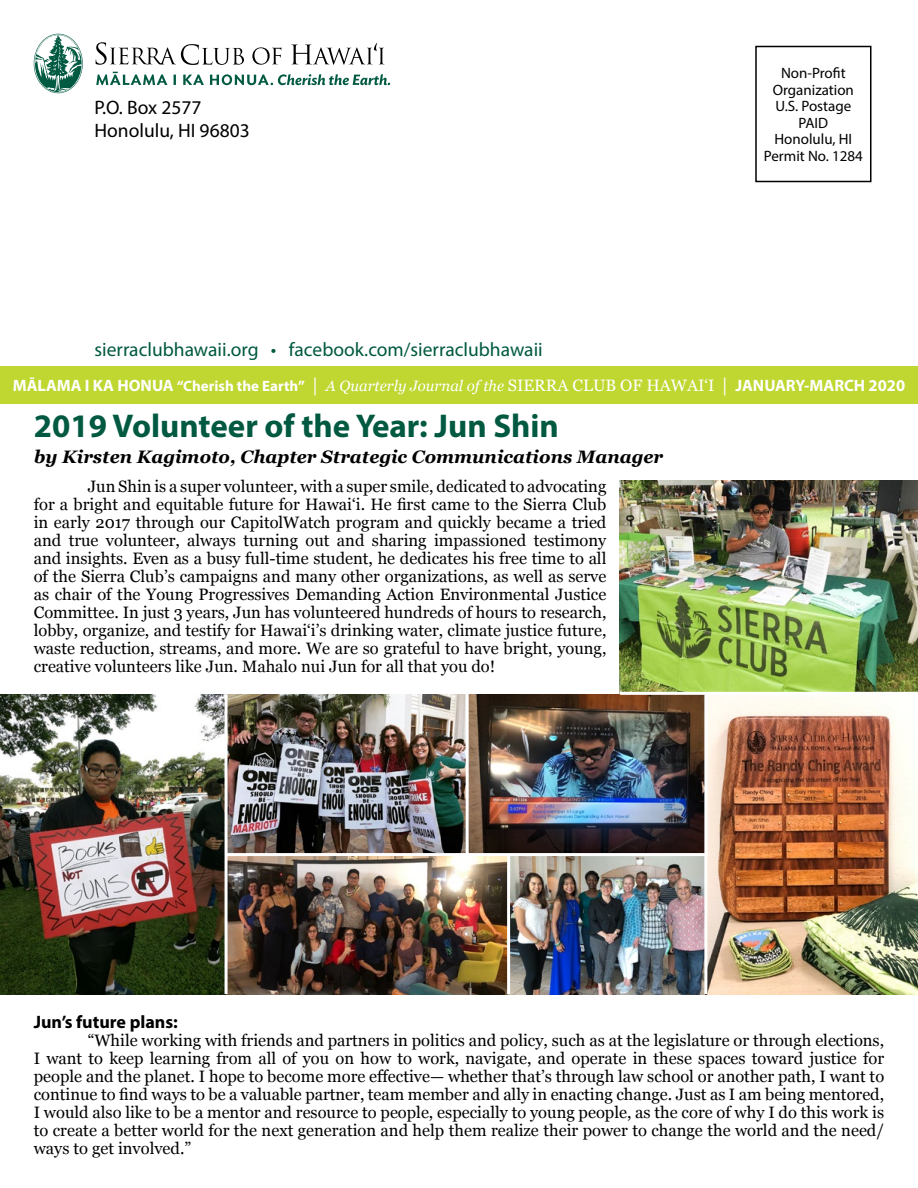
<style>
.page{position:relative;width:918px;height:1188px;background:#fff}
.page>*{position:absolute;margin:0;border:0;box-sizing:border-box;transform-origin:0 0}
.t1{font:700 33px "Myriad Pro";color:#005940}
.t2{font:19.5px "Myriad Pro";color:#005940}
.t3{font:19.5px/23.4px "Myriad Pro";color:#000}
.t4{font:italic 700 18px "Georgia";color:#000}
.t5{font:700 18px "Myriad Pro";color:#000}
.t6{font:16.5px/18px "Georgia";color:#000;text-align:justify}
.t7{font:700 16.5px "Myriad Pro";color:#fff}
.t8{font:15px/16.5px "Myriad Pro";color:#000;text-align:center}
.s1{font-size:15px}
.s2{font-family:"Minion Pro";font-weight:400;font-size:18px}
.s3{font-family:"Georgia";font-weight:400;font-style:italic;font-size:15px}
.s4{font-family:"Georgia";font-weight:400}
</style>
<div class="page">
<svg style="left:96px;top:42px;width:148px;height:23px"></svg>
<svg style="left:252px;top:47px;width:30px;height:18px"></svg>
<svg style="left:291px;top:43px;width:93px;height:22px"></svg>
<svg style="left:34px;top:34px;width:49px;height:59px"></svg>
<svg style="left:173px;top:75px;width:3px;height:10px"></svg>
<svg style="left:183px;top:74px;width:21px;height:11px"></svg>
<svg style="left:210px;top:74px;width:180px;height:11px"></svg>
<svg style="left:96px;top:72px;width:71px;height:13px"></svg>
<div style="left:0;top:366px;width:918px;height:37px;background:#bfd730"></div>
<div style="left:755px;top:46px;width:117px;height:136px;border:2px solid #000"></div>
<img style="left:228px;top:695px;width:238px;height:158px">
<img style="left:469px;top:695px;width:235px;height:158px">
<img style="left:0;top:695px;width:225px;height:299px">
<img style="left:228px;top:856px;width:476px;height:138px">
<img style="left:707px;top:695px;width:211px;height:299px">
<img style="left:620px;top:480px;width:298px;height:212px">
<hr style="left:507px;top:855px;width:3px;height:139px;background:#fff">
<p class="t3" style="left:94px;top:95px;width:157px">P.O. Box 2577<br>Honolulu, HI 96803</p>
<p class="t2" style="left:94px;top:338px;width:450px">sierraclubhawaii.org • facebook.com/sierraclubhawaii</p>
<p class="t8" style="left:764px;top:65px;width:101px">Non-Profit<br>Organization<br>U.S. Postage<br>PAID<br>Honolulu, HI<br>Permit No. 1284</p>
<p class="t7" style="left:13px;top:375px;width:894px">MĀLAMA I KA HONUA <span class="s1">“Cherish the Earth”</span> <span class="s2">|</span> <span class="s3">A Quarterly Journal of the</span> <span class="s4">SIERRA CLUB OF HAWAI‘I</span> <span class="s2">|</span> JANUARY-MARCH 2020</p>
<h1 class="t1" style="left:34px;top:405px;width:526px">2019 Volunteer of the Year: Jun Shin</h1>
<p class="t4" style="left:34px;top:443px;width:631px">by Kirsten Kagimoto, Chapter Strategic Communications Manager</p>
<p class="t6" style="left:34px;top:477px;width:574px;text-indent:54px">Jun Shin is a super volunteer, with a super smile, dedicated to advocating for a bright and equitable future for Hawaiʻi. He first came to the Sierra Club in early 2017 through our CapitolWatch program and quickly became a tried and true volunteer, always turning out and sharing impassioned testimony and insights. Even as a busy full-time student, he dedicates his free time to all of the Sierra Club’s campaigns and many other organizations, as well as serve as chair of the Young Progressives Demanding Action Environmental Justice Committee. In just 3 years, Jun has volunteered hundreds of hours to research, lobby, organize, and testify for Hawaiʻi’s drinking water, climate justice future, waste reduction, streams, and more. We are so grateful to have bright, young, creative volunteers like Jun. Mahalo nui Jun for all that you do!</p>
<p class="t5" style="left:34px;top:1010px;width:146px">Jun’s future plans:</p>
<p class="t6" style="left:34px;top:1031px;width:852px;text-indent:54px">“While working with friends and partners in politics and policy, such as at the legislature or through elections, I want to keep learning from all of you on how to work, navigate, and operate in these spaces toward justice for people and the planet. I hope to become more effective— whether that’s through law school or another path, I want to continue to find ways to be a valuable partner, team member and ally in enacting change. Just as I am being mentored, I would also like to be a mentor and resource to people, especially to young people, as the core of why I do this work is to create a better world for the next generation and help them realize their power to change the world and the need/ ways to get involved.”</p>
</div>
